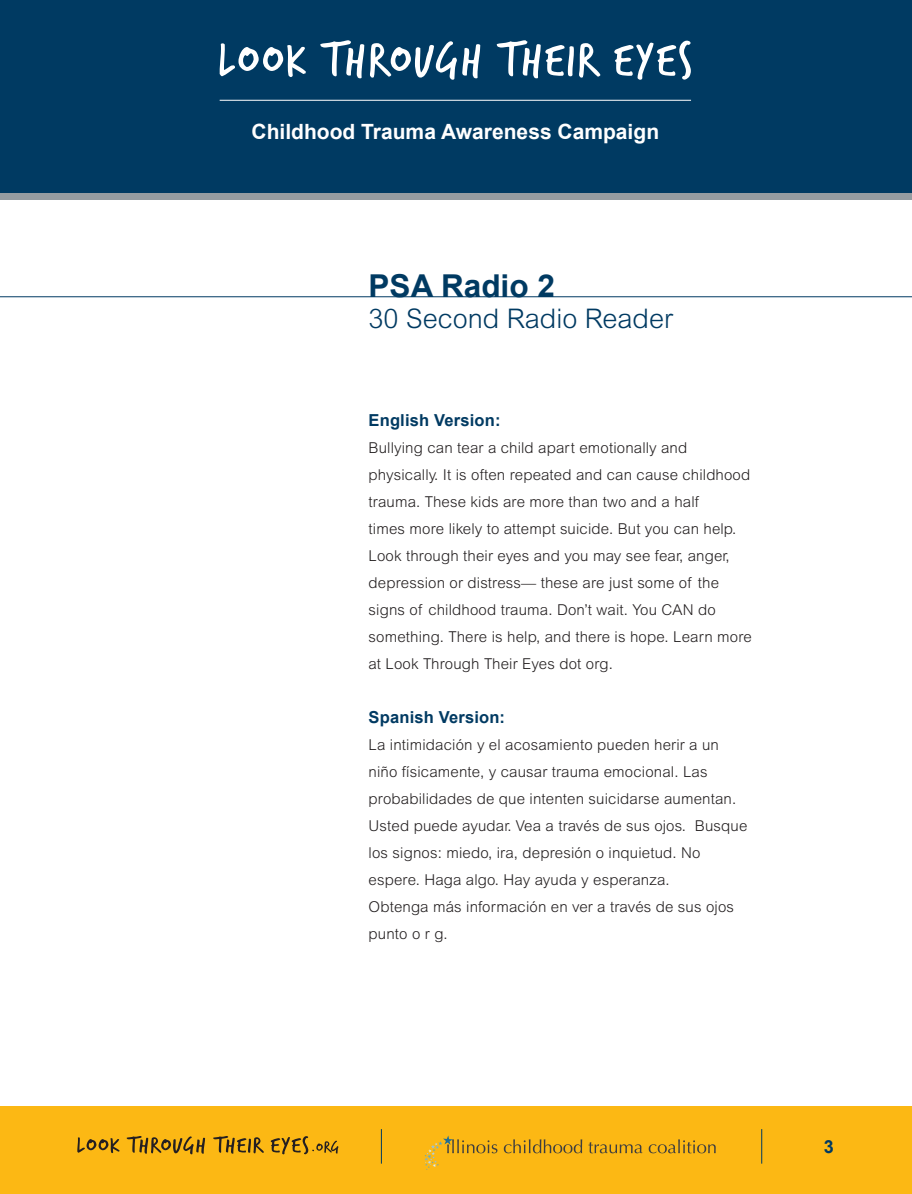
<style>
.page{position:relative;width:912px;height:1194px;background:#fff}
.page>*{position:absolute;margin:0;border:0;box-sizing:border-box;transform-origin:0 0}
.t1{font:700 31.5px "Arial";color:#003a62}
.t2{font:300 27px "Arial";color:#003a62}
.t3{font:700 21px "Arial";color:#fff}
.t4{font:700 18px "Arial";color:#003a62}
.t5{font:700 16.5px "Arial";letter-spacing:.01em;color:#003a62}
.t6{font:300 15px/27px "Arial";letter-spacing:.01em;color:#231f20}
</style>
<div class="page">
<div style="left:0;top:1106px;width:911px;height:87px;background:#fcb814"></div>
<svg style="left:503px;top:1139px;width:79px;height:14px"></svg>
<svg style="left:588px;top:1142px;width:54px;height:11px"></svg>
<svg style="left:648px;top:1139px;width:67px;height:14px"></svg>
<svg style="left:424px;top:1135px;width:73px;height:33px"></svg>
<hr style="left:761px;top:1128px;width:1px;height:35px;background:#003a62">
<hr style="left:381px;top:1128px;width:1px;height:35px;background:#003a62">
<svg style="left:77px;top:1137px;width:42px;height:15px"></svg>
<svg style="left:127px;top:1136px;width:78px;height:18px"></svg>
<svg style="left:213px;top:1136px;width:51px;height:17px"></svg>
<svg style="left:270px;top:1136px;width:68px;height:18px"></svg>
<div style="left:0;top:0;width:911px;height:193px;background:#003a62"></div>
<div style="left:0;top:193px;width:911px;height:6px;background:#959ca1"></div>
<svg style="left:219px;top:43px;width:86px;height:34px"></svg>
<svg style="left:320px;top:40px;width:44px;height:38px"></svg>
<svg style="left:370px;top:41px;width:86px;height:39px"></svg>
<svg style="left:462px;top:44px;width:18px;height:34px"></svg>
<svg style="left:496px;top:40px;width:104px;height:38px"></svg>
<svg style="left:614px;top:41px;width:76px;height:39px"></svg>
<hr style="left:219px;top:100px;width:471px;height:1px;background:#fff">
<hr style="left:0;top:296px;width:911px;height:1px;background:#003a62">
<h3 class="t3" style="left:251px;top:118px;width:409px">Childhood Trauma Awareness Campaign</h3>
<p class="t1" style="left:368px;top:265px;width:188px">PSA Radio 2</p>
<p class="t2" style="left:368px;top:303px;width:306px">30 Second Radio Reader</p>
<p class="t5" style="left:368px;top:409px;width:133px">English Version:</p>
<p class="t6" style="left:368px;top:434px;width:384px">Bullying can tear a child apart emotionally and physically. It is often repeated and can cause childhood trauma. These kids are more than two and a half<br>times more likely to attempt suicide. But you can help.<br>Look through their eyes and you may see fear, anger, depression or distress— these are just some of the signs of childhood trauma. Don’t wait. You CAN do something. There is help, and there is hope. Learn more at Look Through Their Eyes dot org.</p>
<p class="t5" style="left:368px;top:706px;width:138px">Spanish Version:</p>
<p class="t6" style="left:368px;top:731px;width:380px">La intimidación y el acosamiento pueden herir a un niño físicamente, y causar trauma emocional. Las probabilidades de que intenten suicidarse aumentan.<br>Usted puede ayudar. Vea a través de sus ojos. Busque los signos: miedo, ira, depresión o inquietud. No espere. Haga algo. Hay ayuda y esperanza.</p>
<p class="t6" style="left:368px;top:893px;width:367px">Obtenga más información en ver a través de sus ojos punto o r g.</p>
<p class="t4" style="left:823px;top:1134px;width:12px">3</p>
</div>
